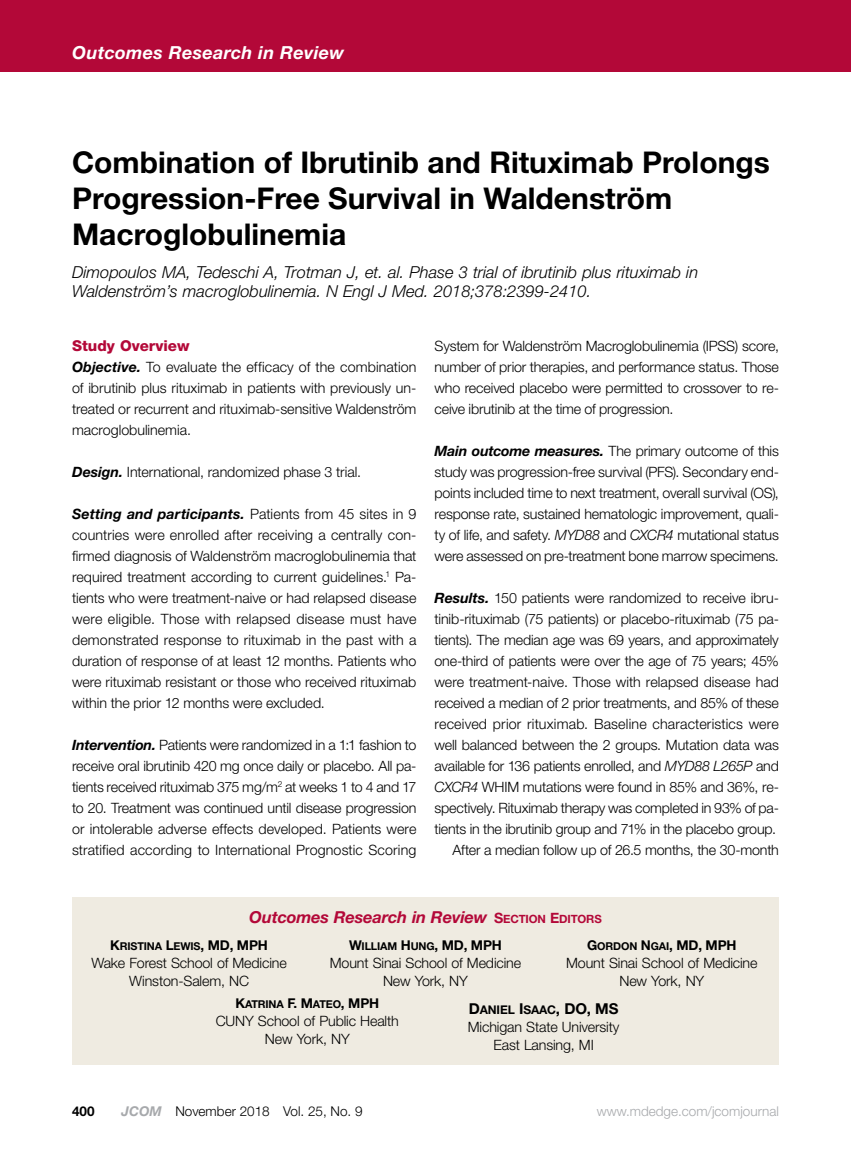
<style>
.page{position:relative;width:851px;height:1161px;background:#fff}
.page>*{position:absolute;margin:0;border:0;box-sizing:border-box;transform-origin:0 0}
.t1{font:700 30px/36px "Helvetica Neue LT Std";color:#000}
.t2{font:italic 700 18px "Helvetica Neue LT Std";letter-spacing:.02em;color:#fff}
.t3{font:italic 300 16.5px/19.5px "Helvetica Neue LT Std";color:#000}
.t4{font:italic 700 16.5px "Helvetica Neue LT Std";letter-spacing:-.01em;color:#b30838}
.t5{font:800 15px "Helvetica Neue LT Std";color:#b30838}
.t6{font:300 14.25px/21px "Helvetica Neue LT Std";letter-spacing:-.01em;color:#000;text-align:center}
.t7{font:300 13.5px "Helvetica Neue LT Std";color:#000}
.t8{font:300 13.5px "Helvetica Neue LT Std";color:#a7a9ac}
.t9{font:700 13.5px "Helvetica Neue LT Std";color:#000}
.t10{font:12px "Helvetica Neue LT Std Bd SC800";letter-spacing:-.01em;color:#000}
.t11{font:10.8px "Helvetica Neue LT Std Bd SC800";letter-spacing:-.015em;color:#000}
.s1{font-weight:700;font-style:italic}
.s2{font-style:italic}
.s3{font-family:"Helvetica Neue LT Std Bd SC800";font-weight:400;font-style:normal;font-size:14.25px}
.s4{font-family:"Helvetica Neue LT Std Bd SC800";font-weight:400;font-style:normal;font-size:11.4px}
.s5{font-size:13.5px}
.s6{font-family:"Helvetica Neue LT Std";font-weight:700;font-size:13.5px}
.s7{font-size:15px}
.s8{font-weight:700;font-style:italic;color:#a7a9ac}
</style>
<div class="page">
<div style="left:0;top:0;width:850px;height:72px;background:#b30838"></div>
<div style="left:72px;top:897px;width:706px;height:168px;background:#efebe1"></div>
<p class="t2" style="left:72px;top:41px;width:274px">Outcomes Research in Review</p>
<h1 class="t1" style="left:72px;top:144px;width:699px">Combination of Ibrutinib and Rituximab Prolongs<br>Progression-Free Survival in Waldenström<br>Macroglobulinemia</h1>
<p class="t3" style="left:72px;top:262px;width:627px">Dimopoulos MA, Tedeschi A, Trotman J, et. al. Phase 3 trial of ibrutinib plus rituximab in<br>Waldenström’s macroglobulinemia. N Engl J Med. 2018;378:2399-2410.</p>
<p class="t5" style="left:72px;top:337px;width:119px">Study Overview</p>
<p class="t6" style="left:72px;top:356px;width:346px;text-align:justify"><span class="s1">Objective.</span> To evaluate the efficacy of the combination of ibrutinib plus rituximab in patients with previously un&shy;treated or recurrent and rituximab-sensitive Waldenström macroglobulinemia.</p>
<p class="t6" style="left:72px;top:461px;width:290px"><span class="s1">Design.</span> International, randomized phase 3 trial.</p>
<p class="t6" style="left:72px;top:503px;width:346px;text-align:justify"><span class="s1">Setting and participants.</span> Patients from 45 sites in 9 countries were enrolled after receiving a centrally con&shy;firmed diagnosis of Waldenström macroglobulinemia that required treatment according to current guidelines.<sup>1</sup> Pa&shy;tients who were treatment-naive or had relapsed disease were eligible. Those with relapsed disease must have demonstrated response to rituximab in the past with a duration of response of at least 12 months. Patients who were rituximab resistant or those who received rituximab within the prior 12 months were excluded.</p>
<p class="t6" style="left:72px;top:734px;width:346px;text-align:justify"><span class="s1">Intervention.</span> Patients were randomized in a 1:1 fashion to receive oral ibrutinib 420 mg once daily or placebo. All pa&shy;tients received rituximab 375 mg/m<sup>2</sup> at weeks 1 to 4 and 17 to 20. Treatment was continued until disease progression or intolerable adverse effects developed. Patients were stratified according to International Prognostic Scoring</p>
<p class="t6" style="left:434px;top:335px;width:346px;text-align:justify">System for Waldenström Macroglobulinemia (IPSS) score, number of prior therapies, and performance status. Those who received placebo were permitted to crossover to re&shy;ceive ibrutinib at the time of progression.</p>
<p class="t6" style="left:434px;top:440px;width:346px;text-align:justify"><span class="s1">Main outcome measures.</span> The primary outcome of this study was progression-free survival (PFS). Secondary end&shy;points included time to next treatment, overall survival (OS), response rate, sustained hematologic improvement, quali&shy;ty of life, and safety. <span class="s2">MYD88</span> and <span class="s2">CXCR4</span> mutational status were assessed on pre-treatment bone marrow specimens.</p>
<p class="t6" style="left:434px;top:587px;width:346px;text-align:right"><span class="s1">Results.</span> 150 patients were randomized to receive ibru&shy;tinib-rituximab (75 patients) or placebo-rituximab (75 pa&shy;tients). The median age was 69 years, and approximately one-third of patients were over the age of 75 years; 45% were treatment-naive. Those with relapsed disease had received a median of 2 prior treatments, and 85% of these received prior rituximab. Baseline characteristics were well balanced between the 2 groups. Mutation data was available for 136 patients enrolled, and <span class="s2">MYD88 L265P</span> and <span class="s2">CXCR4</span> WHIM mutations were found in 85% and 36%, re&shy;spectively. Rituximab therapy was completed in 93% of pa&shy;tients in the ibrutinib group and 71% in the placebo group.<br>After a median follow up of 26.5 months, the 30-month</p>
<p class="t4" style="left:249px;top:907px;width:354px">Outcomes Research in Review <span class="s3">S</span><span class="s4">ECTION</span> <span class="s3">E</span><span class="s4">DITORS</span></p>
<p class="t11" style="left:587px;top:939px;width:151px"><span class="s5">G</span>ORDON <span class="s5">N</span>GAI<span class="s6">, MD, MPH</span></p>
<p class="t6" style="left:566px;top:953px;width:193px;line-height:18px">Mount Sinai School of Medicine<br>New York, NY</p>
<p class="t10" style="left:469px;top:1002px;width:139px"><span class="s7">D</span>ANIEL <span class="s7">I</span>SAAC<span class="s7">, DO, MS</span></p>
<p class="t6" style="left:468px;top:1018px;width:153px;line-height:18px">Michigan State University<br>East Lansing, MI</p>
<p class="t11" style="left:110px;top:939px;width:159px"><span class="s5">K</span>RISTINA <span class="s5">L</span>EWIS<span class="s6">, MD, MPH</span></p>
<p class="t6" style="left:91px;top:953px;width:197px;line-height:18px">Wake Forest School of Medicine<br>Winston-Salem, NC</p>
<p class="t11" style="left:349px;top:939px;width:154px"><span class="s5">W</span>ILLIAM <span class="s5">H</span>UNG<span class="s6">, MD, MPH</span></p>
<p class="t6" style="left:330px;top:953px;width:193px;line-height:18px">Mount Sinai School of Medicine<br>New York, NY</p>
<p class="t11" style="left:235px;top:998px;width:145px"><span class="s5">K</span>ATRINA <span class="s5">F. M</span>ATEO<span class="s6">, MPH</span></p>
<p class="t6" style="left:216px;top:1012px;width:185px;line-height:18px">CUNY School of Public Health<br>New York, NY</p>
<p class="t9" style="left:72px;top:1103px;width:24px">400</p>
<p class="t7" style="left:122px;top:1103px;width:242px"><span class="s8">JCOM</span> November 2018 Vol. 25, No. 9</p>
<p class="t8" style="left:596px;top:1103px;width:184px">www.mdedge.com/jcomjournal</p>
</div>
